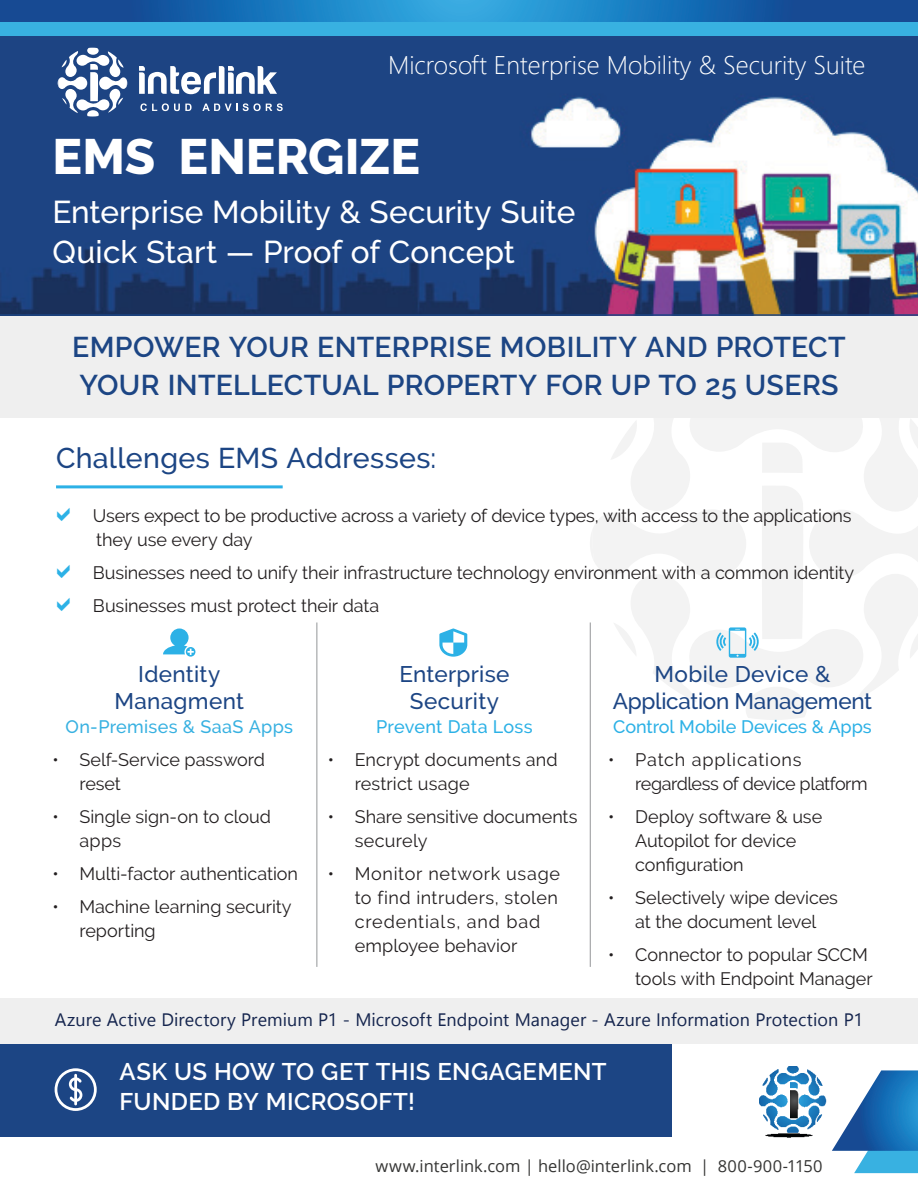
<style>
.page{position:relative;width:918px;height:1188px;background:#fff}
.page>*{position:absolute;margin:0;border:0;box-sizing:border-box;transform-origin:0 0}
.t1{font:800 49.5px "Raleway";color:#fff}
.t2{font:500 31.5px "Raleway";letter-spacing:.005em;color:#fff}
.t3{font:600 28.5px/37.5px "Raleway";letter-spacing:.01em;color:#1c4584}
.t4{font:500 28.5px "Raleway";letter-spacing:.01em;color:#1c4584}
.t5{font:300 25.5px "Segoe UI";color:#fff}
.t6{font:600 24px/30px "Raleway";letter-spacing:.015em;color:#fff}
.t7{font:500 22.5px/27px "Raleway";letter-spacing:.01em;color:#1c4584;text-align:center}
.t8{font:500 22.5px/27px "Raleway";letter-spacing:-.01em;color:#1c4584;text-align:center}
.t9{font:18px/24px "Raleway";letter-spacing:-.005em;color:#231f20}
.t10{font:18px "Segoe UI Historic";letter-spacing:.005em;color:#15254e}
.t11{font:18px/24px "Raleway";letter-spacing:.03em;color:#231f20}
.t12{font:500 18px "Raleway";color:#2cb1e6}
.t13{font:500 18px "Raleway";letter-spacing:.015em;color:#38b1e1}
.t14{font:16.5px "Open Sans";color:#353534}
.s1{color:#2cb1e6}
</style>
<div class="page">
<div style="left:0;top:315px;width:918px;height:103px;background:#efefef"></div>
<div style="left:0;top:1043px;width:671px;height:94px;background:#1c4584"></div>
<div style="left:0;top:998px;width:918px;height:45px;background:#efefef"></div>
<svg style="left:163px;top:628px;width:32px;height:29px"></svg>
<img style="left:759px;top:1066px;width:68px;height:72px">
<svg style="left:0;top:35px;width:918px;height:281px;background:#3c5c8c"></svg>
<div style="left:0;top:0;width:918px;height:35px;background:#38b1e1"></div>
<svg style="left:832px;top:1070px;width:86px;height:103px"></svg>
<svg style="left:0;top:0;width:918px;height:22px;background:#1c6fb3"></svg>
<svg style="left:55px;top:1068px;width:42px;height:43px"></svg>
<svg style="left:58px;top:48px;width:70px;height:69px"></svg>
<svg style="left:140px;top:103px;width:52px;height:8px"></svg>
<svg style="left:202px;top:103px;width:81px;height:8px"></svg>
<svg style="left:139px;top:66px;width:138px;height:28px"></svg>
<hr style="left:56px;top:485px;width:227px;height:3px;background:#2cb1e6">
<hr style="left:316px;top:622px;width:1px;height:345px;background:#949698">
<hr style="left:590px;top:622px;width:1px;height:345px;background:#949698">
<svg style="left:439px;top:628px;width:28px;height:29px"></svg>
<svg style="left:590px;top:418px;width:328px;height:302px"></svg>
<p class="t5" style="left:388px;top:41px;width:479px">Microsoft Enterprise Mobility &amp; Security Suite</p>
<p class="t1" style="left:52px;top:128px;width:369px">EMS ENERGIZE</p>
<p class="t2" style="left:52px;top:194px;width:524px">Enterprise Mobility &amp; Security Suite</p>
<p class="t2" style="left:52px;top:234px;width:464px">Quick Start — Proof of Concept</p>
<p class="t3" style="left:72px;top:328px;width:775px">EMPOWER YOUR ENTERPRISE MOBILITY AND PROTECT<br>YOUR INTELLECTUAL PROPERTY FOR UP TO 25 USERS</p>
<p class="t4" style="left:56px;top:441px;width:382px">Challenges EMS Addresses:</p>
<p class="t9" style="left:93px;top:504px;width:760px">Users expect to be productive across a variety of device types, with access to the applications they use every day</p>
<p class="t9" style="left:93px;top:561px;width:763px">Businesses need to unify their infrastructure technology environment with a common identity</p>
<p class="t9" style="left:93px;top:594px;width:288px">Businesses must protect their data</p>
<p class="t7" style="left:114px;top:661px;width:131px">Identity<br>Managment</p>
<p class="t13" style="left:65px;top:717px;width:229px">On-Premises &amp; SaaS App<span class="s1">s</span></p>
<p class="t9" style="left:80px;top:748px;width:187px;text-indent:-27px">• Self-Service password reset</p>
<p class="t9" style="left:80px;top:805px;width:193px;text-indent:-27px">• Single sign-on to cloud apps</p>
<p class="t9" style="left:52px;top:862px;width:247px">• Multi-factor authentication</p>
<p class="t9" style="left:80px;top:895px;width:214px;text-indent:-27px">• Machine learning security reporting</p>
<p class="t8" style="left:613px;top:661px;width:261px">Mobile Device &amp;<br>Application Management</p>
<p class="t12" style="left:613px;top:717px;width:260px">Control Mobile Devices &amp; Apps</p>
<p class="t9" style="left:635px;top:748px;width:234px;text-indent:-27px">• Patch applications regardless of device platform</p>
<p class="t9" style="left:635px;top:805px;width:188px;text-indent:-27px">• Deploy software &amp; use<br>Autopilot for device configuration</p>
<p class="t9" style="left:608px;top:886px;width:231px;text-align:center">• Selectively wipe devices at the document level</p>
<p class="t9" style="left:608px;top:943px;width:266px;text-align:right">• Connector to popular SCCM tools with Endpoint Manager</p>
<p class="t10" style="left:55px;top:1009px;width:810px">Azure Active Directory Premium P1 - Microsoft Endpoint Manager - Azure Information Protection P1</p>
<p class="t7" style="left:399px;top:661px;width:112px">Enterprise<br>Security</p>
<p class="t12" style="left:376px;top:717px;width:158px">Prevent Data Loss</p>
<p class="t9" style="left:355px;top:748px;width:204px;text-indent:-27px">• Encrypt documents and restrict usage</p>
<p class="t9" style="left:355px;top:805px;width:224px;text-indent:-27px">• Share sensitive documents securely</p>
<p class="t11" style="left:355px;top:862px;width:207px;text-indent:-27px">• Monitor network usage to find intruders, stolen credentials, and bad employee behavior</p>
<p class="t6" style="left:120px;top:1056px;width:489px">ASK US HOW TO GET THIS ENGAGEMENT<br>FUNDED BY MICROSOFT!</p>
<p class="t14" style="left:375px;top:1155px;width:449px">www.interlink.com | hello@interlink.com | 800-900-1150</p>
</div>
